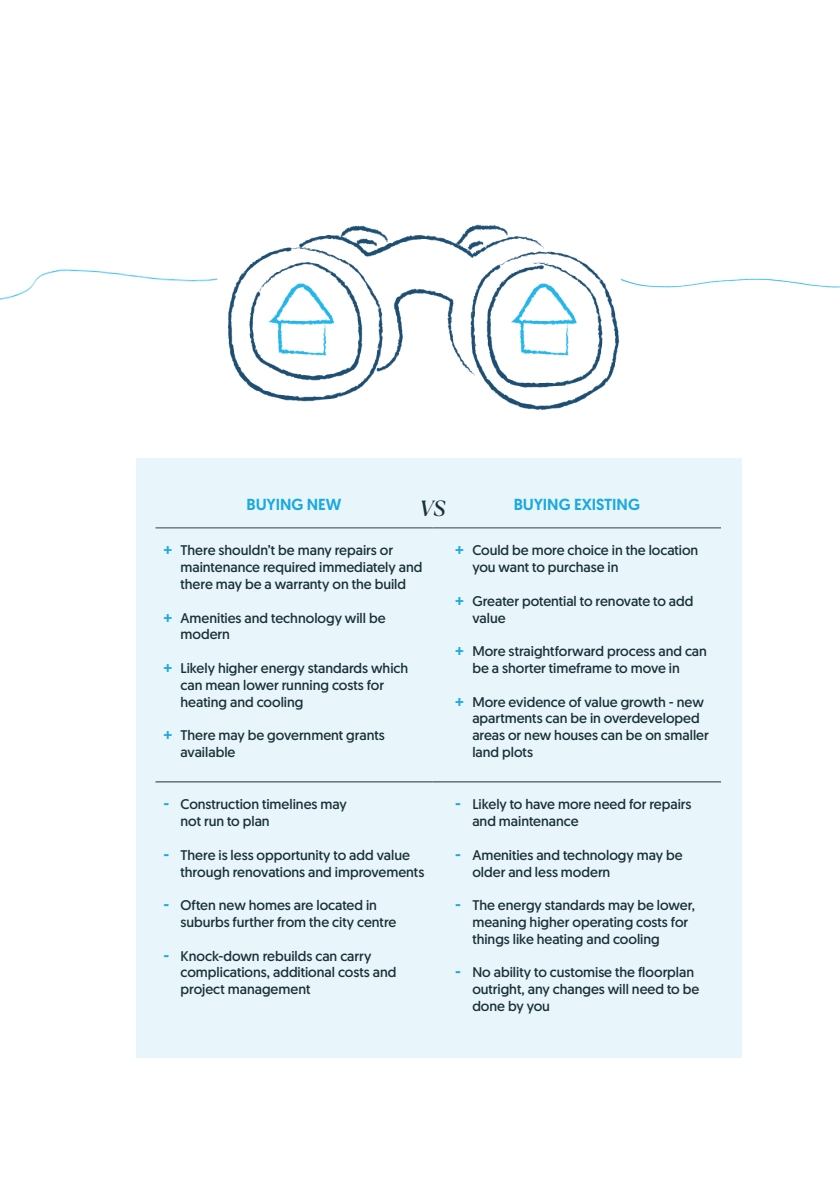
<style>
.page{position:relative;width:840px;height:1191px;background:#fff}
.page>*{position:absolute;margin:0;border:0;box-sizing:border-box;transform-origin:0 0}
.t1{font:italic 500 22px "TT Ramillas";color:#1a3138}
.t2{font:500 16px "Geomanist";letter-spacing:-.005em;color:#1aa9e1}
.t3{font:14px/16.8px "Geomanist";color:#1a3138}
.s1{font-weight:500;font-size:16px;color:#1aa9e1}
</style>
<div class="page">
<div style="left:136px;top:458px;width:605px;height:600px;background:#e8f6fc"></div>
<hr style="left:155px;top:781px;width:277px;height:1px;background:#1a3138">
<hr style="left:432px;top:781px;width:288px;height:1px;background:#1a3138">
<hr style="left:155px;top:527px;width:277px;height:1px;background:#32444c">
<hr style="left:432px;top:527px;width:288px;height:1px;background:#32444c">
<img style="left:217px;top:224px;width:403px;height:186px">
<img style="left:0;top:269px;width:217px;height:31px">
<img style="left:621px;top:278px;width:218px;height:10px">
<p class="t2" style="left:246px;top:493px;width:96px">BUYING NEW</p>
<h1 class="t1" style="left:420px;top:495px;width:27px">VS</h1>
<p class="t2" style="left:513px;top:493px;width:128px">BUYING EXISTING</p>
<p class="t3" style="left:180px;top:542px;width:243px;text-indent:-17px"><span class="s1">+</span> There shouldn’t be many repairs or maintenance required immediately and there may be a warranty on the build</p>
<p class="t3" style="left:180px;top:609px;width:206px;text-indent:-17px"><span class="s1">+</span> Amenities and technology will be modern</p>
<p class="t3" style="left:180px;top:659px;width:229px;text-indent:-17px"><span class="s1">+</span> Likely higher energy standards which can mean lower running costs for heating and cooling</p>
<p class="t3" style="left:180px;top:726px;width:206px;text-indent:-17px"><span class="s1">+</span> There may be government grants available</p>
<p class="t3" style="left:472px;top:542px;width:227px;text-indent:-17px"><span class="s1">+</span> Could be more choice in the location you want to purchase in</p>
<p class="t3" style="left:472px;top:592px;width:222px;text-indent:-17px"><span class="s1">+</span> Greater potential to renovate to add value</p>
<p class="t3" style="left:472px;top:642px;width:236px;text-indent:-17px"><span class="s1">+</span> More straightforward process and can be a shorter timeframe to move in</p>
<p class="t3" style="left:472px;top:693px;width:238px;text-indent:-17px"><span class="s1">+</span> More evidence of value growth - new apartments can be in overdeveloped areas or new houses can be on smaller land plots</p>
<p class="t3" style="left:180px;top:796px;width:168px;text-indent:-17px"><span class="s1">-</span> Construction timelines may not run to plan</p>
<p class="t3" style="left:180px;top:846px;width:245px;text-indent:-17px"><span class="s1">-</span> There is less opportunity to add value through renovations and improvements</p>
<p class="t3" style="left:180px;top:896px;width:217px;text-indent:-17px"><span class="s1">-</span> Often new homes are located in suburbs further from the city centre</p>
<p class="t3" style="left:180px;top:947px;width:217px;text-indent:-17px"><span class="s1">-</span> Knock-down rebuilds can carry complications, additional costs and project management</p>
<p class="t3" style="left:472px;top:796px;width:220px;text-indent:-17px"><span class="s1">-</span> Likely to have more need for repairs and maintenance</p>
<p class="t3" style="left:472px;top:846px;width:211px;text-indent:-17px"><span class="s1">-</span> Amenities and technology may be older and less modern</p>
<p class="t3" style="left:472px;top:896px;width:224px;text-indent:-17px"><span class="s1">-</span> The energy standards may be lower, meaning higher operating costs for things like heating and cooling</p>
<p class="t3" style="left:472px;top:964px;width:228px;text-indent:-17px"><span class="s1">-</span> No ability to customise the floorplan outright, any changes will need to be done by you</p>
</div>
